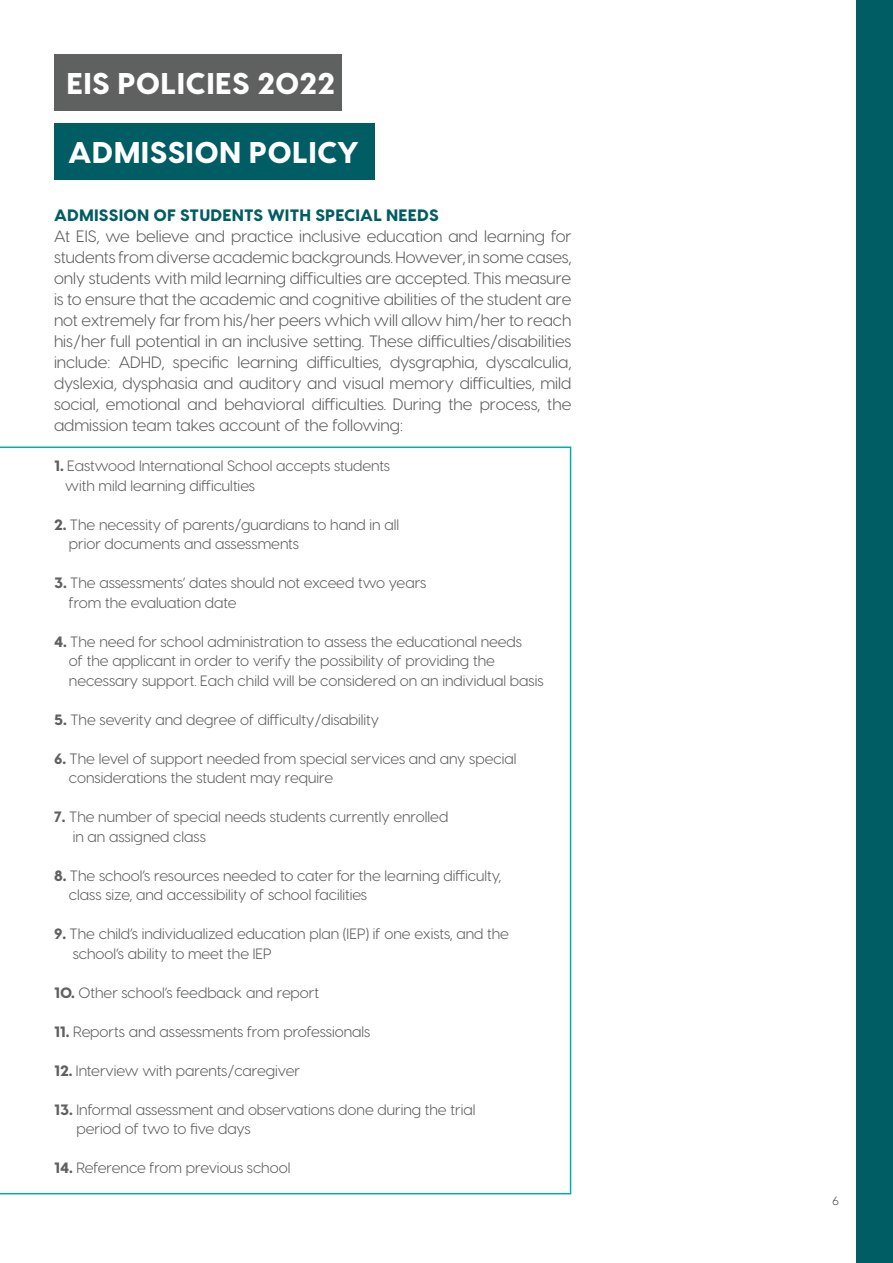
<style>
.page{position:relative;width:893px;height:1263px;background:#fff}
.page>*{position:absolute;margin:0;border:0;box-sizing:border-box;transform-origin:0 0}
.t1{font:800 30px "Visby CF";letter-spacing:.01em;color:#fff}
.t2{font:16.5px/21px "Visby CF";color:#5f6161;text-align:justify}
.t3{font:800 16.5px "Visby CF";letter-spacing:.01em;color:#005d63}
.t4{font:15px "Visby CF";color:#5f6161}
.t5{font:300 12px "Visby CF";color:#231f20}
.s1{font-weight:800}
</style>
<div class="page">
<div style="left:54px;top:54px;width:287px;height:57px;background:#5f6161"></div>
<div style="left:54px;top:123px;width:320px;height:57px;background:#005d63"></div>
<div style="left:856px;top:0;width:37px;height:1263px;background:#005d63"></div>
<h1 class="t1" style="left:67px;top:64px;width:270px">EIS POLICIES 2022</h1>
<p class="t1" style="left:68px;top:133px;width:293px">ADMISSION POLICY</p>
<p class="t3" style="left:54px;top:204px;width:386px">ADMISSION OF STUDENTS WITH SPECIAL NEEDS</p>
<p class="t2" style="left:54px;top:225px;width:519px">At EIS, we believe and practice inclusive education and learning for students from diverse academic backgrounds. However, in some cases, only students with mild learning difficulties are accepted. This measure is to ensure that the academic and cognitive abilities of the student are not extremely far from his/her peers which will allow him/her to reach his/her full potential in an inclusive setting. These difficulties/disabilities include: ADHD, specific learning difficulties, dysgraphia, dyscalculia, dyslexia, dysphasia and auditory and visual memory difficulties, mild social, emotional and behavioral difficulties. During the process, the admission team takes account of the following:</p>
<p class="t4" style="left:54px;top:457px;width:338px"><span class="s1">1.</span> Eastwood International School accepts students</p>
<p class="t4" style="left:65px;top:477px;width:191px">with mild learning difficulties</p>
<p class="t4" style="left:54px;top:516px;width:347px"><span class="s1">2.</span> The necessity of parents/guardians to hand in all</p>
<p class="t4" style="left:69px;top:535px;width:232px">prior documents and assessments</p>
<p class="t4" style="left:54px;top:574px;width:374px"><span class="s1">3.</span> The assessments’ dates should not exceed two years</p>
<p class="t4" style="left:69px;top:594px;width:169px">from the evaluation date</p>
<p class="t4" style="left:54px;top:633px;width:470px"><span class="s1">4.</span> The need for school administration to assess the educational needs</p>
<p class="t4" style="left:69px;top:652px;width:427px">of the applicant in order to verify the possibility of providing the</p>
<p class="t4" style="left:69px;top:672px;width:476px">necessary support. Each child will be considered on an individual basis</p>
<p class="t4" style="left:54px;top:711px;width:327px"><span class="s1">5.</span> The severity and degree of difficulty/disability</p>
<p class="t4" style="left:54px;top:750px;width:464px"><span class="s1">6.</span> The level of support needed from special services and any special</p>
<p class="t4" style="left:69px;top:769px;width:266px">considerations the student may require</p>
<p class="t4" style="left:54px;top:808px;width:396px"><span class="s1">7.</span> The number of special needs students currently enrolled</p>
<p class="t4" style="left:73px;top:828px;width:135px">in an assigned class</p>
<p class="t4" style="left:54px;top:867px;width:449px"><span class="s1">8.</span> The school’s resources needed to cater for the learning difficulty,</p>
<p class="t4" style="left:69px;top:886px;width:300px">class size, and accessibility of school facilities</p>
<p class="t4" style="left:54px;top:925px;width:456px"><span class="s1">9.</span> The child’s individualized education plan (IEP) if one exists, and the</p>
<p class="t4" style="left:73px;top:945px;width:201px">school’s ability to meet the IEP</p>
<p class="t4" style="left:54px;top:984px;width:267px"><span class="s1">10.</span> Other school’s feedback and report</p>
<p class="t4" style="left:54px;top:1023px;width:318px"><span class="s1">11.</span> Reports and assessments from professionals</p>
<p class="t4" style="left:54px;top:1062px;width:247px"><span class="s1">12.</span> Interview with parents/caregiver</p>
<p class="t4" style="left:54px;top:1101px;width:423px"><span class="s1">13.</span> Informal assessment and observations done during the trial</p>
<p class="t4" style="left:76px;top:1120px;width:176px">period of two to five days</p>
<p class="t4" style="left:54px;top:1159px;width:238px"><span class="s1">14.</span> Reference from previous school</p>
<p class="t5" style="left:833px;top:1193px;width:8px">6</p>
</div>
